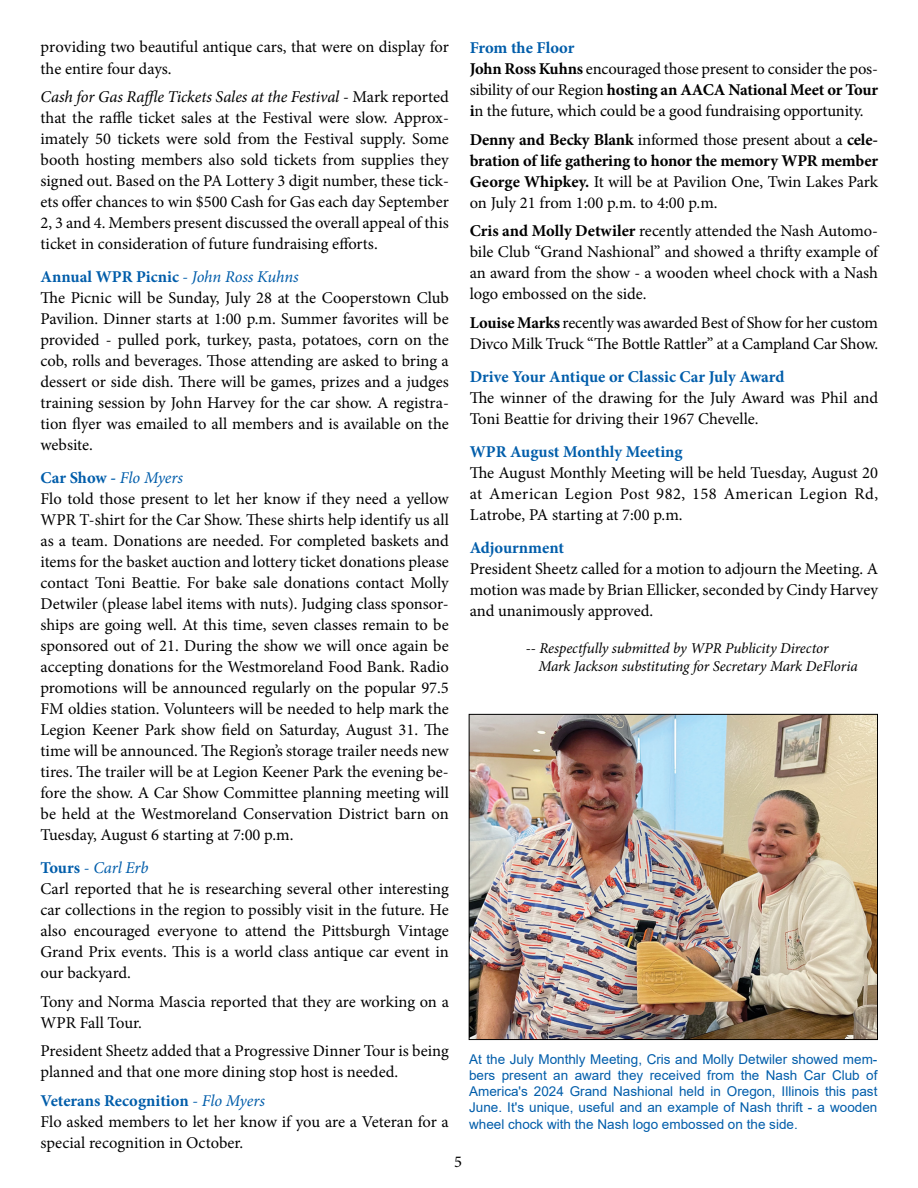
<style>
.page{position:relative;width:918px;height:1188px;background:#fff}
.page>*{position:absolute;margin:0;border:0;box-sizing:border-box;transform-origin:0 0}
.t1{font:16.5px/21px "Minion Pro";letter-spacing:-.005em;color:#000}
.t2{font:700 16.5px "Minion Pro";color:#005daa}
.t3{font:italic 15px/18px "Minion Pro";letter-spacing:-.01em;color:#000}
.t4{font:13.5px/16.2px "Arial";color:#005daa;text-align:justify}
.s1{font-style:italic}
.s2{font-weight:700;color:#005daa}
.s3{font-style:italic;color:#005daa}
.s4{color:#005daa}
.s5{font-weight:700}
</style>
<div class="page">
<img style="left:471px;top:716px;width:405px;height:322px">
<div style="left:469px;top:714px;width:409px;height:326px;border:1px solid #000"></div>
<p class="t1" style="left:40px;top:37px;width:410px">providing two beautiful antique cars, that were on display for the entire four days.</p>
<p class="t1" style="left:40px;top:86px;width:410px;text-align:justify"><span class="s1">Cash for Gas Raffle Tickets Sales at the Festival</span> - Mark reported that the raffle ticket sales at the Festival were slow. Approx&shy;imately 50 tickets were sold from the Festival supply. Some booth hosting members also sold tickets from supplies they signed out. Based on the PA Lottery 3 digit number, these tick&shy;ets offer chances to win $500 Cash for Gas each day September 2, 3 and 4. Members present discussed the overall appeal of this ticket in consideration of future fundraising efforts.</p>
<p class="t1" style="left:40px;top:266px;width:410px"><span class="s2">Annual WPR Picnic</span> <span class="s3">- John Ross Kuhns<br></span>The Picnic will be Sunday, July 28 at the Cooperstown Club Pavilion. Dinner starts at 1:00 p.m. Summer favorites will be provided - pulled pork, turkey, pasta, potatoes, corn on the cob, rolls and beverages. Those attending are asked to bring a dessert or side dish. There will be games, prizes and a judges training session by John Harvey for the car show. A registra&shy;tion flyer was emailed to all members and is available on the website.</p>
<p class="t1" style="left:40px;top:467px;width:410px"><span class="s2">Car Show -</span> <span class="s3">Flo Myers<br></span>Flo told those present to let her know if they need a yellow WPR T-shirt for the Car Show. These shirts help identify us all as a team. Donations are needed. For completed baskets and items for the basket auction and lottery ticket donations please contact Toni Beattie. For bake sale donations contact Molly Detwiler (please label items with nuts). Judging class sponsor&shy;ships are going well. At this time, seven classes remain to be sponsored out of 21. During the show we will once again be accepting donations for the Westmoreland Food Bank. Radio promotions will be announced regularly on the popular 97.5<br>FM oldies station. Volunteers will be needed to help mark the Legion Keener Park show field on Saturday, August 31. The time will be announced. The Region’s storage trailer needs new tires. The trailer will be at Legion Keener Park the evening be&shy;fore the show. A Car Show Committee planning meeting will be held at the Westmoreland Conservation District barn on Tuesday, August 6 starting at 7:00 p.m.</p>
<p class="t1" style="left:40px;top:857px;width:410px"><span class="s2">Tours</span> <span class="s4">-</span> <span class="s3">Carl Erb<br></span>Carl reported that he is researching several other interesting car collections in the region to possibly visit in the future. He also encouraged everyone to attend the Pittsburgh Vintage Grand Prix events. This is a world class antique car event in our backyard.</p>
<p class="t1" style="left:40px;top:991px;width:410px">Tony and Norma Mascia reported that they are working on a<br>WPR Fall Tour.</p>
<p class="t1" style="left:40px;top:1040px;width:410px">President Sheetz added that a Progressive Dinner Tour is being planned and that one more dining stop host is needed.</p>
<p class="t1" style="left:40px;top:1090px;width:410px"><span class="s2">Veterans Recognition</span> <span class="s3">- Flo Myers<br></span>Flo asked members to let her know if you are a Veteran for a special recognition in October.</p>
<p class="t1" style="left:470px;top:38px;width:410px"><span class="s2">From the Floor<br></span><span class="s5">John Ross Kuhns</span> encouraged those present to consider the pos&shy;sibility of our Region <span class="s5">hosting an AACA National Meet or Tour i</span>n the future, which could be a good fundraising opportunity.</p>
<p class="t1" style="left:470px;top:129px;width:410px;text-align:justify"><span class="s5">Denny and Becky Blank</span> informed those present about a <span class="s5">cele&shy;bration of life gathering to honor the memory WPR member George Whipkey.</span> It will be at Pavilion One, Twin Lakes Park on July 21 from 1:00 p.m. to 4:00 p.m.</p>
<p class="t1" style="left:470px;top:221px;width:410px;text-align:justify"><span class="s5">Cris and Molly Detwiler</span> recently attended the Nash Automo&shy;bile Club “Grand Nashional” and showed a thrifty example of an award from the show - a wooden wheel chock with a Nash logo embossed on the side.</p>
<p class="t1" style="left:470px;top:312px;width:410px"><span class="s5">Louise Marks</span> recently was awarded Best of Show for her custom<br>Divco Milk Truck “The Bottle Rattler” at a Campland Car Show.</p>
<p class="t2" style="left:470px;top:365px;width:316px">Drive Your Antique or Classic Car July Award</p>
<p class="t1" style="left:470px;top:387px;width:410px">The winner of the drawing for the July Award was Phil and<br>Toni Beattie for driving their 1967 Chevelle.</p>
<p class="t2" style="left:470px;top:440px;width:214px">WPR August Monthly Meeting</p>
<p class="t1" style="left:470px;top:462px;width:410px;text-align:justify">The August Monthly Meeting will be held Tuesday, August 20 at American Legion Post 982, 158 American Legion Rd, Latrobe, PA starting at 7:00 p.m.</p>
<p class="t2" style="left:470px;top:536px;width:96px">Adjournment</p>
<p class="t1" style="left:470px;top:558px;width:410px;text-align:justify">President Sheetz called for a motion to adjourn the Meeting. A motion was made by Brian Ellicker, seconded by Cindy Harvey and unanimously approved.</p>
<p class="t3" style="left:538px;top:639px;width:321px;text-indent:-13px">-- Respectfully submitted by WPR Publicity Director<br>Mark Jackson substituting for Secretary Mark DeFloria</p>
<p class="t4" style="left:469px;top:1051px;width:410px">At the July Monthly Meeting, Cris and Molly Detwiler showed mem&shy;bers present an award they received from the Nash Car Club of America's 2024 Grand Nashional held in Oregon, Illinois this past June. It's unique, useful and an example of Nash thrift - a wooden wheel chock with the Nash logo embossed on the side.</p>
<p class="t1" style="left:454px;top:1151px;width:9px">5</p>
</div>
